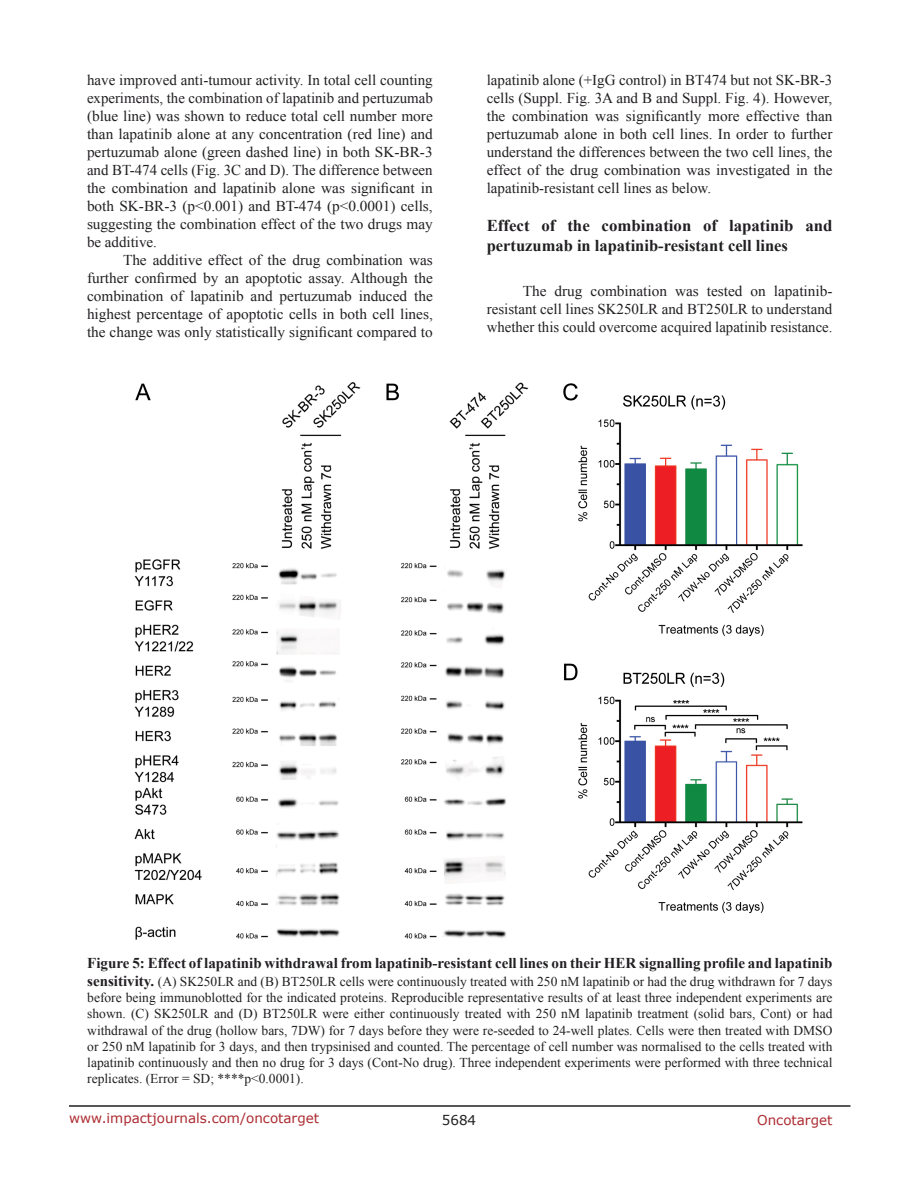
<style>
.page{position:relative;width:918px;height:1188px;background:#fff}
.page>*{position:absolute;margin:0;border:0;box-sizing:border-box;transform-origin:0 0}
.SubHeading{font:700 16.5px/19.8px "Times New Roman";color:#221f22}
.BodyText{font:15px/18px "Times New Roman";color:#221f22;text-align:justify}
.FigureText{font:700 15px "Times New Roman";color:#221f22}
.FigureText-2{font:13.5px/16.2px "Times New Roman";color:#221f22;text-align:justify}
.t1{font:13.5px "Verdana";color:#ac2b31}
.t2{font:13.5px "Verdana";color:#221f22}
.s1{font-weight:700;font-size:15px}
</style>
<div class="page">
<hr style="left:69px;top:1105px;width:781px;height:2px;background:#231f20">
<img style="left:134px;top:382px;width:669px;height:558px">
<p class="BodyText" style="left:87px;top:71px;width:347px">have improved anti-tumour activity. In total cell counting experiments, the combination of lapatinib and pertuzumab (blue line) was shown to reduce total cell number more than lapatinib alone at any concentration (red line) and pertuzumab alone (green dashed line) in both SK-BR-3 and BT-474 cells (Fig. 3C and D). The difference between the combination and lapatinib alone was significant in both SK-BR-3 (p&lt;0.001) and BT-474 (p&lt;0.0001) cells, suggesting the combination effect of the two drugs may be additive.</p>
<p class="BodyText" style="left:87px;top:251px;width:347px;text-indent:36px">The additive effect of the drug combination was further confirmed by an apoptotic assay. Although the combination of lapatinib and pertuzumab induced the highest percentage of apoptotic cells in both cell lines, the change was only statistically significant compared to</p>
<p class="BodyText" style="left:487px;top:71px;width:347px">lapatinib alone (+IgG control) in BT474 but not SK-BR-3 cells (Suppl. Fig. 3A and B and Suppl. Fig. 4). However, the combination was significantly more effective than pertuzumab alone in both cell lines. In order to further understand the differences between the two cell lines, the effect of the drug combination was investigated in the lapatinib-resistant cell lines as below.</p>
<p class="SubHeading" style="left:487px;top:215px;width:347px">Effect of the combination of lapatinib and pertuzumab in lapatinib-resistant cell lines</p>
<p class="BodyText" style="left:487px;top:282px;width:347px;text-indent:36px">The drug combination was tested on lapatinib&shy;resistant cell lines SK250LR and BT250LR to understand whether this could overcome acquired lapatinib resistance.</p>
<p class="FigureText" style="left:87px;top:953px;width:747px">Figure 5: Effect of lapatinib withdrawal from lapatinib-resistant cell lines on their HER signalling profile and lapatinib</p>
<p class="FigureText-2" style="left:87px;top:973px;width:747px"><span class="s1">sensitivity.</span> (A) SK250LR and (B) BT250LR cells were continuously treated with 250 nM lapatinib or had the drug withdrawn for 7 days before being immunoblotted for the indicated proteins. Reproducible representative results of at least three independent experiments are shown. (C) SK250LR and (D) BT250LR were either continuously treated with 250 nM lapatinib treatment (solid bars, Cont) or had withdrawal of the drug (hollow bars, 7DW) for 7 days before they were re-seeded to 24-well plates. Cells were then treated with DMSO or 250 nM lapatinib for 3 days, and then trypsinised and counted. The percentage of cell number was normalised to the cells treated with lapatinib continuously and then no drug for 3 days (Cont-No drug). Three independent experiments were performed with three technical replicates. (Error = SD; ****p&lt;0.0001).</p>
<p class="t1" style="left:69px;top:1109px;width:252px">www.impactjournals.com/oncotarget</p>
<p class="t2" style="left:442px;top:1111px;width:36px">5684</p>
<p class="t1" style="left:757px;top:1111px;width:77px">Oncotarget</p>
</div>
